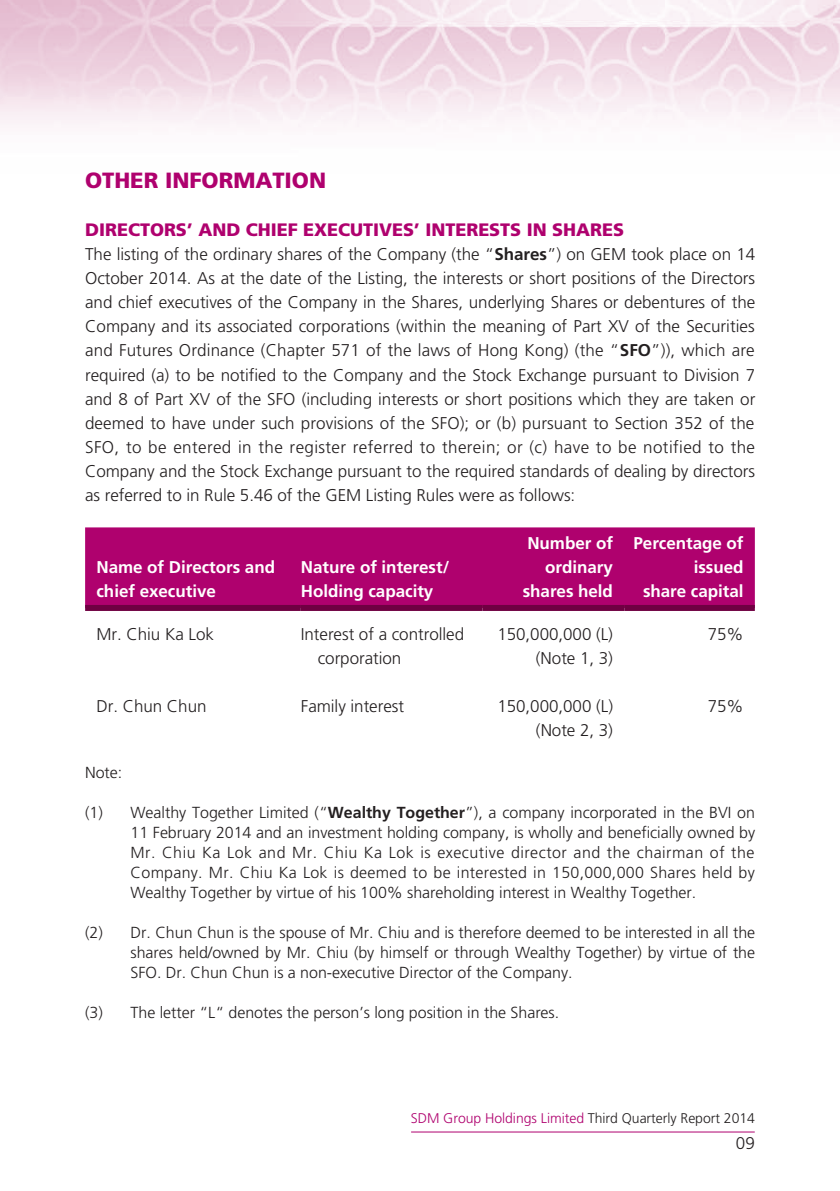
<style>
.page{position:relative;width:840px;height:1191px;background:#fff}
.page>*{position:absolute;margin:0;border:0;box-sizing:border-box;transform-origin:0 0}
.t1{font:900 22px "Frutiger LT Std";color:#af016e}
.t2{font:900 18px "Frutiger LT Std";color:#af016e}
.t3{font:300 17px/24px "Frutiger LT Std";letter-spacing:-.005em;color:#231f20;text-align:right}
.t4{font:700 17px/24px "Frutiger LT Std";letter-spacing:-.005em;color:#fff}
.t5{font:300 16px/20px "Frutiger LT Std";letter-spacing:-.005em;color:#231f20;text-align:justify}
.t6{font:300 14px "Frutiger LT Std";letter-spacing:-.005em;color:#231f20}
.s1{font-weight:700}
.s2{color:#af016e}
</style>
<div class="page">
<img style="left:0;top:0;width:839px;height:1133px">
<hr style="left:411px;top:1131px;width:343px;height:1px;background:#af016e">
<div style="left:85px;top:527px;width:669px;height:78px;background:#af016e"></div>
<div style="left:85px;top:605px;width:215px;height:6px;background:#6f0042"></div>
<div style="left:300px;top:605px;width:182px;height:6px;background:#6f0042"></div>
<div style="left:482px;top:605px;width:142px;height:6px;background:#6f0042"></div>
<div style="left:624px;top:605px;width:130px;height:6px;background:#6f0042"></div>
<p class="t1" style="left:85px;top:167px;width:242px">OTHER INFORMATION</p>
<p class="t2" style="left:85px;top:219px;width:26px">DIRECTORS</p>
<p class="t2" style="left:187px;top:219px;width:27px">’ AND</p>
<p class="t2" style="left:246px;top:219px;width:23px">CHIEF</p>
<p class="t2" style="left:303px;top:219px;width:24px">EXEC</p>
<p class="t2" style="left:350px;top:219px;width:87px">UTIVES’ INTERESTS</p>
<p class="t2" style="left:526px;top:219px;width:39px">IN SHARES</p>
<p class="t3" style="left:85px;top:243px;width:671px;text-align:justify">The listing of the ordinary shares of the Company (the “<span class="s1">Shares</span>”) on GEM took place on 14<br>October 2014. As at the date of the Listing, the interests or short positions of the Directors and chief executives of the Company in the Shares, underlying Shares or debentures of the Company and its associated corporations (within the meaning of Part XV of the Securities and Futures Ordinance (Chapter 571 of the laws of Hong Kong) (the “<span class="s1">SFO</span>”)), which are required (a) to be notified to the Company and the Stock Exchange pursuant to Division 7 and 8 of Part XV of the SFO (including interests or short positions which they are taken or deemed to have under such provisions of the SFO); or (b) pursuant to Section 352 of the SFO, to be entered in the register referred to therein; or (c) have to be notified to the Company and the Stock Exchange pursuant to the required standards of dealing by directors as referred to in Rule 5.46 of the GEM Listing Rules were as follows:</p>
<p class="t4" style="left:96px;top:555px;width:180px">Name of Directors and chief executive</p>
<p class="t4" style="left:300px;top:555px;width:150px">Nature of interest/<br>Holding capacity</p>
<p class="t4" style="left:522px;top:531px;width:92px;text-align:right">Number of ordinary shares held</p>
<p class="t4" style="left:633px;top:531px;width:111px;text-align:right">Percentage of issued<br>share capital</p>
<p class="t3" style="left:96px;top:623px;width:119px">Mr. Chiu Ka Lok</p>
<p class="t3" style="left:317px;top:623px;width:148px;text-align:left;text-indent:-17px">Interest of a controlled corporation</p>
<p class="t3" style="left:497px;top:623px;width:117px">150,000,000 (L) (Note 1, 3)</p>
<p class="t3" style="left:707px;top:623px;width:37px">75%</p>
<p class="t3" style="left:96px;top:695px;width:111px">Dr. Chun Chun</p>
<p class="t3" style="left:300px;top:695px;width:105px">Family interest</p>
<p class="t3" style="left:497px;top:695px;width:117px">150,000,000 (L) (Note 2, 3)</p>
<p class="t3" style="left:707px;top:695px;width:37px">75%</p>
<p class="t5" style="left:85px;top:762px;width:39px">Note:</p>
<p class="t5" style="left:130px;top:802px;width:625px;text-indent:-45px">(1) Wealthy Together Limited (“<span class="s1">Wealthy Together</span>”), a company incorporated in the BVI on 11 February 2014 and an investment holding company, is wholly and beneficially owned by Mr. Chiu Ka Lok and Mr. Chiu Ka Lok is executive director and the chairman of the Company. Mr. Chiu Ka Lok is deemed to be interested in 150,000,000 Shares held by Wealthy Together by virtue of his 100% shareholding interest in Wealthy Together.</p>
<p class="t5" style="left:130px;top:922px;width:625px;text-indent:-45px">(2) Dr. Chun Chun is the spouse of Mr. Chiu and is therefore deemed to be interested in all the shares held/owned by Mr. Chiu (by himself or through Wealthy Together) by virtue of the SFO. Dr. Chun Chun is a non-executive Director of the Company.</p>
<p class="t5" style="left:85px;top:1002px;width:475px">(3) The letter “L“ denotes the person’s long position in the Shares.</p>
<p class="t6" style="left:410px;top:1110px;width:345px"><span class="s2">SDM Group Holdings Limited</span> Third Quarterly Report 2014</p>
<p class="t3" style="left:735px;top:1131px;width:20px">09</p>
</div>
